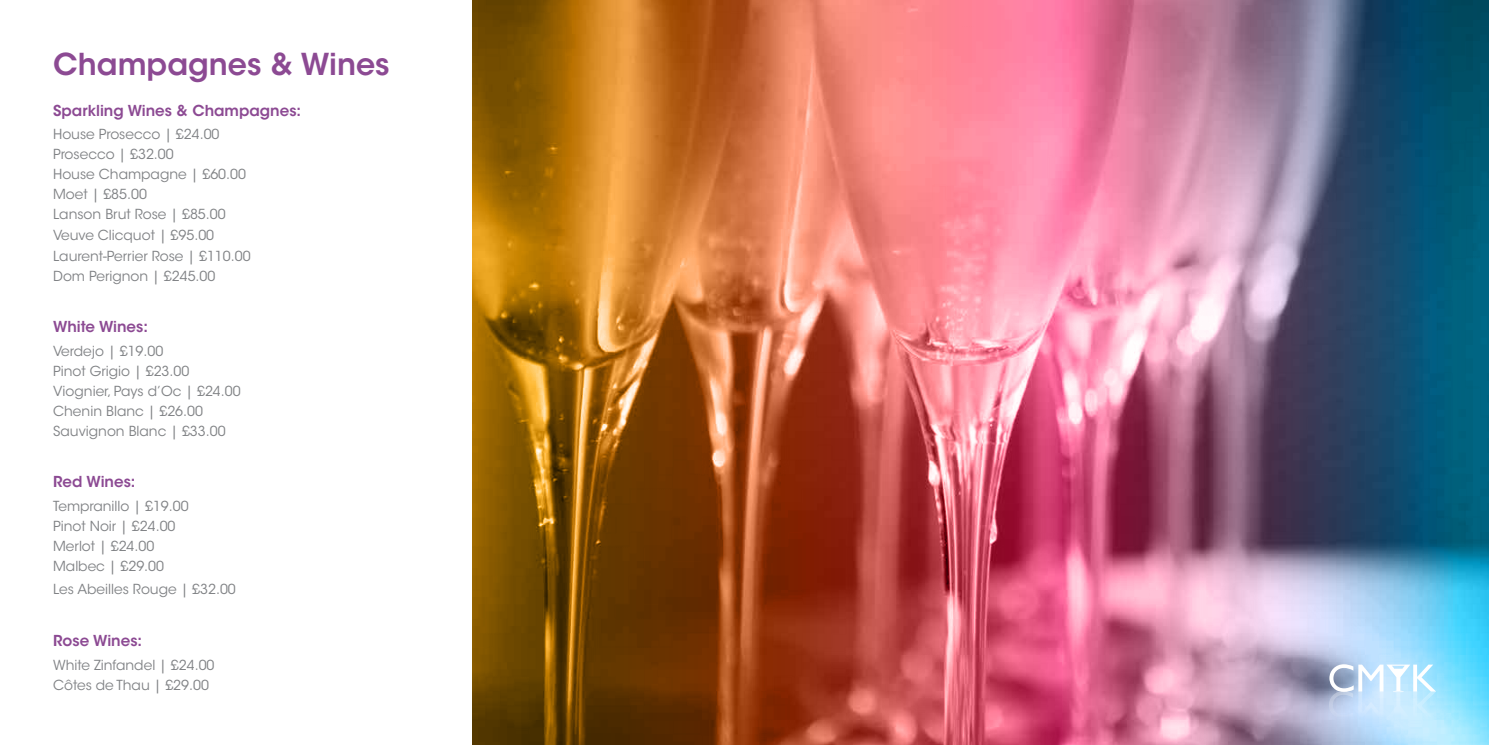
<style>
.page{position:relative;width:1489px;height:745px;background:#fff}
.page>*{position:absolute;margin:0;border:0;box-sizing:border-box;transform-origin:0 0}
.t1{font:600 30px "ITC Avant Garde Std";color:#8c4a93}
.t2{font:600 15px "ITC Avant Garde Std";color:#8c4a93}
.t3{font:13.75px/20px "ITC Avant Garde Std";color:#808285}
</style>
<div class="page">
<img style="left:472px;top:0;width:1016px;height:744px">
<svg style="left:1328px;top:663px;width:107px;height:55px;background:#c5e0f5"></svg>
<h1 class="t1" style="left:53px;top:45px;width:338px">Champagnes &amp; Wines</h1>
<p class="t2" style="left:53px;top:100px;width:249px">Sparkling Wines &amp; Champagnes:</p>
<p class="t3" style="left:53px;top:124px;width:194px">House Prosecco | £24.00<br>Prosecco | £32.00<br>House Champagne | £60.00<br>Moet | £85.00<br>Lanson Brut Rose | £85.00<br>Veuve Clicquot | £95.00</p>
<p class="t3" style="left:53px;top:246px;width:199px">Laurent-Perrier Rose | £110.00<br>Dom Perignon | £245.00</p>
<p class="t2" style="left:53px;top:317px;width:96px">White Wines:</p>
<p class="t3" style="left:53px;top:341px;width:189px">Verdejo | £19.00<br>Pinot Grigio | £23.00<br>Viognier, Pays d’Oc | £24.00<br>Chenin Blanc | £26.00<br>Sauvignon Blanc | £33.00</p>
<p class="t2" style="left:53px;top:472px;width:84px">Red Wines:</p>
<p class="t3" style="left:53px;top:495px;width:137px">Tempranillo | £19.00<br>Pinot Noir | £24.00<br>Merlot | £24.00<br>Malbec | £29.00</p>
<p class="t3" style="left:53px;top:578px;width:184px">Les Abeilles Rouge | £32.00</p>
<p class="t2" style="left:53px;top:630px;width:90px">Rose Wines:</p>
<p class="t3" style="left:53px;top:654px;width:163px">White Zinfandel | £24.00<br>Côtes de Thau | £29.00</p>
</div>
